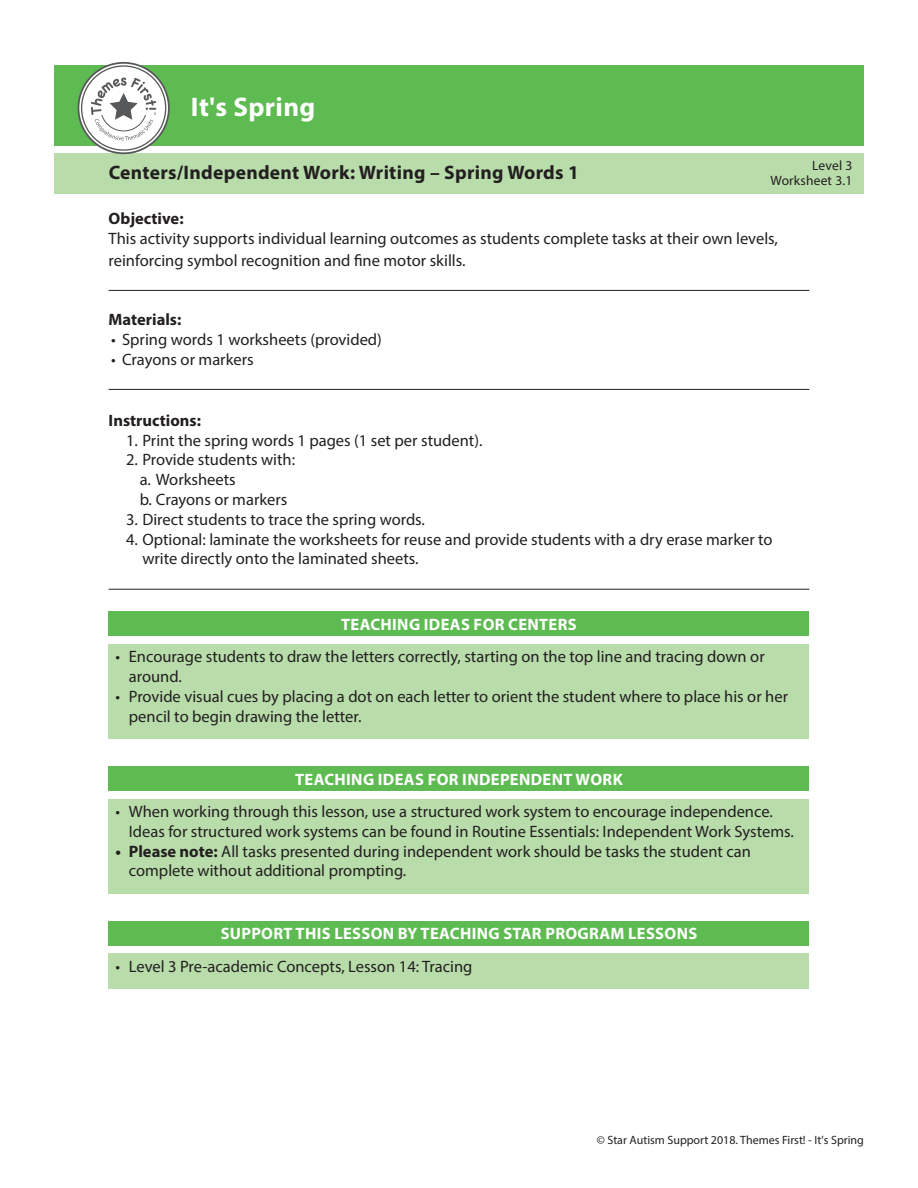
<style>
.page{position:relative;width:918px;height:1188px;background:#fff}
.page>*{position:absolute;margin:0;border:0;box-sizing:border-box;transform-origin:0 0}
.t1{font:700 27px "Myriad Pro";letter-spacing:.015em;color:#fff}
.t2{font:700 19.5px "Myriad Pro";letter-spacing:.015em;color:#231f20}
.Body_1_-_Body_Conten{font:16.5px/19.8px "Myriad Pro";color:#231f20}
.Header_1_-_Solid_Col{font:700 16.5px "Myriad Pro";letter-spacing:.02em;color:#fff}
.Header_3_-_Bold{font:700 16.5px "Myriad Pro";color:#231f20}
.t3{font:13.5px/15px "Myriad Pro";letter-spacing:.015em;color:#231f20;text-align:right}
.t4{font:12px "Myriad Pro";color:#231f20}
.s1{font-weight:700}
</style>
<div class="page">
<div style="left:54px;top:153px;width:810px;height:41px;background:#b8dcaa"></div>
<div style="left:54px;top:65px;width:810px;height:81px;background:#5ebb51"></div>
<svg style="left:78px;top:63px;width:91px;height:90px;background:#d9d9da"></svg>
<div style="left:78px;top:62px;width:92px;height:92px;border:2px solid #57585a;border-radius:50%"></div>
<svg style="left:91px;top:78px;width:65px;height:63px;background:#dadbdb"></svg>
<hr style="left:109px;top:290px;width:700px;height:1px;background:#231f20">
<hr style="left:109px;top:389px;width:700px;height:1px;background:#231f20">
<hr style="left:109px;top:589px;width:700px;height:1px;background:#231f20">
<div style="left:109px;top:612px;width:700px;height:24px;background:#5ebb51"></div>
<div style="left:109px;top:644px;width:700px;height:56px;background:#b8dcaa"></div>
<div style="left:109px;top:684px;width:700px;height:55px;background:#b8dcaa"></div>
<div style="left:109px;top:766px;width:700px;height:25px;background:#5ebb51"></div>
<div style="left:109px;top:799px;width:700px;height:55px;background:#b8dcaa"></div>
<div style="left:109px;top:838px;width:700px;height:56px;background:#b8dcaa"></div>
<div style="left:109px;top:921px;width:700px;height:24px;background:#5ebb51"></div>
<div style="left:109px;top:954px;width:700px;height:35px;background:#b8dcaa"></div>
<h1 class="t1" style="left:191px;top:89px;width:126px">It's Spring</h1>
<p class="t2" style="left:109px;top:160px;width:472px">Centers/Independent Work: Writing – Spring Words 1</p>
<p class="t3" style="left:770px;top:158px;width:83px">Level 3<br>Worksheet 3.1</p>
<p class="Header_3_-_Bold" style="left:109px;top:208px;width:77px">Objective:</p>
<p class="Body_1_-_Body_Conten" style="left:109px;top:227px;width:671px;line-height:21.6px">This activity supports individual learning outcomes as students complete tasks at their own levels, reinforcing symbol recognition and fine motor skills.</p>
<p class="Header_3_-_Bold" style="left:109px;top:309px;width:74px">Materials:</p>
<p class="Body_1_-_Body_Conten" style="left:111px;top:329px;width:272px">• Spring words 1 worksheets (provided)</p>
<p class="Body_1_-_Body_Conten" style="left:111px;top:349px;width:144px">• Crayons or markers</p>
<p class="Header_3_-_Bold" style="left:109px;top:410px;width:94px">Instructions:</p>
<p class="Body_1_-_Body_Conten" style="left:126px;top:430px;width:358px">1. Print the spring words 1 pages (1 set per student).</p>
<p class="Body_1_-_Body_Conten" style="left:126px;top:450px;width:171px">2. Provide students with:</p>
<p class="Body_1_-_Body_Conten" style="left:140px;top:470px;width:98px">a. Worksheets</p>
<p class="Body_1_-_Body_Conten" style="left:140px;top:489px;width:149px">b. Crayons or markers</p>
<p class="Body_1_-_Body_Conten" style="left:126px;top:509px;width:300px">3. Direct students to trace the spring words.</p>
<p class="Body_1_-_Body_Conten" style="left:142px;top:529px;width:632px;text-indent:-16px">4. Optional: laminate the worksheets for reuse and provide students with a dry erase marker to write directly onto the laminated sheets.</p>
<p class="Header_1_-_Solid_Col" style="left:341px;top:614px;width:237px">TEACHING IDEAS FOR CENTERS</p>
<p class="Body_1_-_Body_Conten" style="left:129px;top:647px;width:637px;text-indent:-14px">• Encourage students to draw the letters correctly, starting on the top line and tracing down or around.</p>
<p class="Body_1_-_Body_Conten" style="left:129px;top:686px;width:661px;text-indent:-14px">• Provide visual cues by placing a dot on each letter to orient the student where to place his or her pencil to begin drawing the letter.</p>
<p class="Header_1_-_Solid_Col" style="left:295px;top:768px;width:329px">TEACHING IDEAS FOR INDEPENDENT WORK</p>
<p class="Body_1_-_Body_Conten" style="left:129px;top:801px;width:666px;text-indent:-14px">• When working through this lesson, use a structured work system to encourage independence.<br>Ideas for structured work systems can be found in Routine Essentials: Independent Work Systems.</p>
<p class="Body_1_-_Body_Conten" style="left:129px;top:841px;width:624px;text-indent:-14px"><span class="s1">• Please note:</span> All tasks presented during independent work should be tasks the student can complete without additional prompting.</p>
<p class="Header_1_-_Solid_Col" style="left:221px;top:923px;width:478px">SUPPORT THIS LESSON BY TEACHING STAR PROGRAM LESSONS</p>
<p class="Body_1_-_Body_Conten" style="left:115px;top:956px;width:359px">• Level 3 Pre-academic Concepts, Lesson 14: Tracing</p>
<p class="t4" style="left:597px;top:1132px;width:269px">© Star Autism Support 2018. Themes First! - It's Spring</p>
</div>
